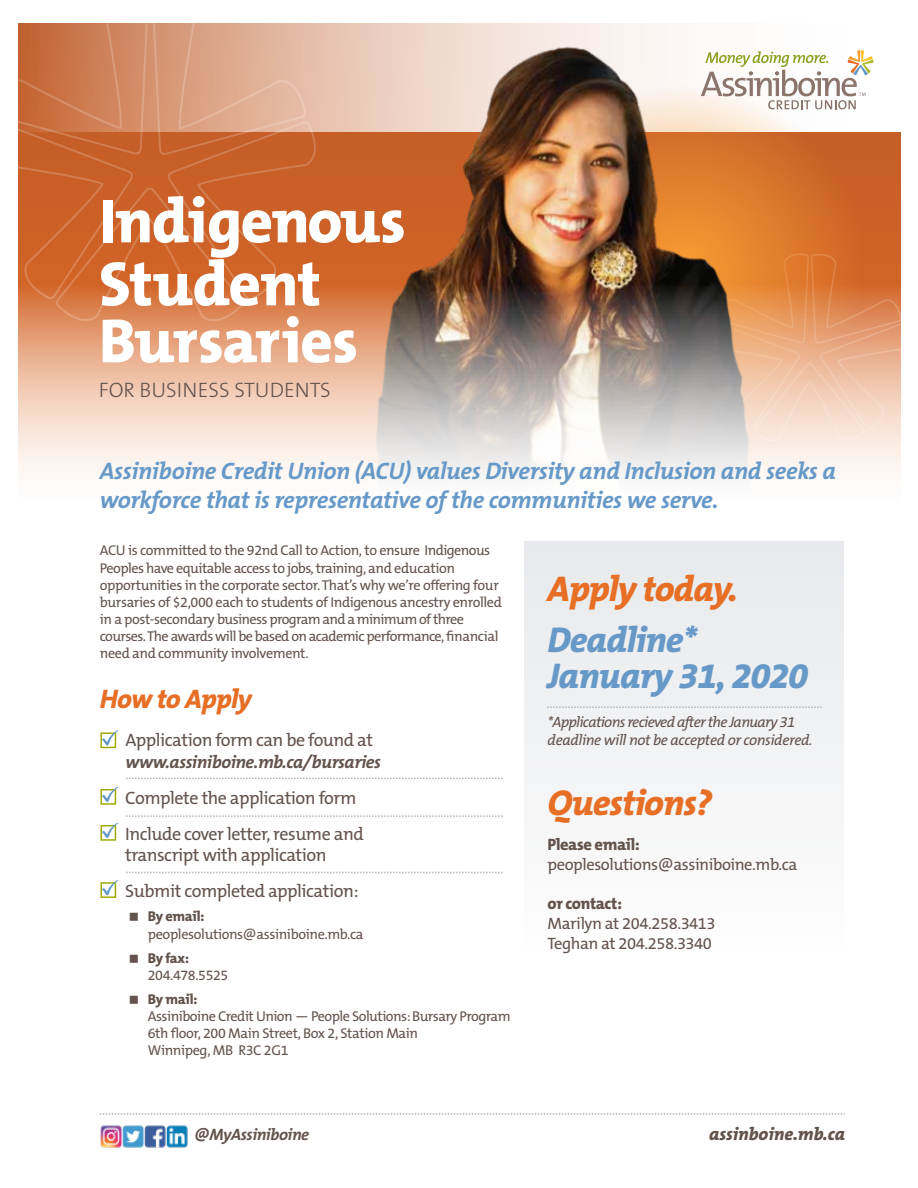
<style>
.page{position:relative;width:918px;height:1188px;background:#fff}
.page>*{position:absolute;margin:0;border:0;box-sizing:border-box;transform-origin:0 0}
.t1{font:800 63px/63px "The Mix B8";letter-spacing:-.02em;color:#fff}
.t2{font:italic 800 36px/36px "The Mix B8";letter-spacing:-.025em;color:#6799c8}
.t3{font:italic 800 36px "The Mix B8";letter-spacing:-.025em;color:#e76e25}
.t4{font:italic 800 27px "The Mix B8";letter-spacing:-.025em;color:#e76e25}
.t5{font:italic 700 24px/28.8px "The Mix B7";letter-spacing:-.015em;color:#6799c8}
.t6{font:300 21px "The Mix B3";color:#63534d}
.t7{font:18px/36px "The Mix B5 Plain";letter-spacing:-.025em;color:#63534d}
.t8{font:italic 700 18px "The Mix B7";letter-spacing:-.025em;color:#63534d}
.t9{font:italic 800 18px "The Mix B8";letter-spacing:-.005em;color:#63534d}
.t10{font:16.5px/19.8px "The Mix B5 Plain";letter-spacing:-.025em;color:#63534d}
.t11{font:800 16.5px "The Mix B8";letter-spacing:-.025em;color:#63534d}
.t12{font:italic 700 16.5px "The Mix B7";letter-spacing:-.03em;color:#63534d}
.t13{font:italic 15px/18px "The Mix B5 Plain";letter-spacing:-.04em;color:#63534d}
.t14{font:14.25px/17.1px "The Mix B5 Plain";letter-spacing:-.03em;color:#63534d}
.t15{font:800 14.25px "The Mix B8";letter-spacing:-.025em;color:#63534d}
</style>
<div class="page">
<svg style="left:865px;top:254px;width:36px;height:19px"></svg>
<img style="left:316px;top:24px;width:521px;height:249px">
<svg style="left:18px;top:23px;width:298px;height:250px;background:#cf7849"></svg>
<svg style="left:18px;top:273px;width:883px;height:325px"></svg>
<div style="left:525px;top:542px;width:319px;height:409px;background:#f2f3f4"></div>
<svg style="left:701px;top:50px;width:173px;height:59px"></svg>
<svg style="left:100px;top:1113px;width:745px;height:2px"></svg>
<div style="left:100px;top:732px;width:16px;height:16px;border:2px solid #9eab05"></div>
<svg style="left:102px;top:730px;width:17px;height:16px"></svg>
<div style="left:100px;top:789px;width:16px;height:16px;border:2px solid #9eab05"></div>
<svg style="left:102px;top:787px;width:17px;height:15px"></svg>
<div style="left:100px;top:825px;width:16px;height:16px;border:2px solid #9eab05"></div>
<svg style="left:102px;top:823px;width:17px;height:15px"></svg>
<svg style="left:126px;top:778px;width:377px;height:1px"></svg>
<svg style="left:126px;top:815px;width:377px;height:2px"></svg>
<svg style="left:126px;top:872px;width:377px;height:1px"></svg>
<div style="left:100px;top:882px;width:16px;height:16px;border:2px solid #9eab05"></div>
<svg style="left:102px;top:880px;width:17px;height:16px"></svg>
<svg style="left:547px;top:706px;width:275px;height:2px"></svg>
<img style="left:100px;top:1125px;width:88px;height:23px">
<h1 class="t1" style="left:99px;top:191px;width:308px">Indigenous<br>Student</h1>
<h1 class="t1" style="left:99px;top:311px;width:261px">Bursaries</h1>
<h3 class="t6" style="left:99px;top:379px;width:233px">FOR BUSINESS STUDENTS</h3>
<h3 class="t5" style="left:100px;top:457px;width:738px">Assiniboine Credit Union (ACU) values Diversity and Inclusion and seeks a workforce that is representative of the communities we serve.</h3>
<p class="t14" style="left:100px;top:542px;width:404px">ACU is committed to the 92nd Call to Action, to ensure Indigenous Peoples have equitable access to jobs, training, and education opportunities in the corporate sector. That’s why we’re offering four bursaries of $2,000 each to students of Indigenous ancestry enrolled in a post-secondary business program and a minimum of three courses. The awards will be based on academic performance, financial need and community involvement.</p>
<h3 class="t4" style="left:100px;top:684px;width:154px">How to Apply</h3>
<p class="t7" style="left:125px;top:723px;width:249px">Application form can be found at</p>
<p class="t8" style="left:125px;top:752px;width:257px">www.assiniboine.mb.ca/bursaries</p>
<p class="t7" style="left:125px;top:780px;width:240px">Complete the application form<br>Include cover letter, resume and</p>
<p class="t7" style="left:125px;top:838px;width:235px">transcript with application<br>Submit completed application:</p>
<p class="t15" style="left:148px;top:909px;width:58px">By email:</p>
<p class="t14" style="left:148px;top:926px;width:217px">peoplesolutions@assiniboine.mb.ca</p>
<p class="t15" style="left:148px;top:950px;width:43px">By fax:</p>
<p class="t14" style="left:148px;top:967px;width:82px">204.478.5525</p>
<p class="t15" style="left:148px;top:991px;width:51px">By mail:</p>
<p class="t14" style="left:148px;top:1008px;width:364px">Assiniboine Credit Union — People Solutions: Bursary Program<br>6th floor, 200 Main Street, Box 2, Station Main<br>Winnipeg, MB R3C 2G1</p>
<h2 class="t3" style="left:548px;top:569px;width:192px">Apply today.</h2>
<h2 class="t2" style="left:548px;top:623px;width:262px">Deadline*<br>January 31, 2020</h2>
<p class="t13" style="left:548px;top:714px;width:266px">*Applications recieved after the January 31 deadline will not be accepted or considered.</p>
<h2 class="t3" style="left:548px;top:783px;width:166px">Questions?</h2>
<p class="t11" style="left:548px;top:835px;width:94px">Please email:</p>
<p class="t10" style="left:548px;top:855px;width:251px">peoplesolutions@assiniboine.mb.ca</p>
<p class="t11" style="left:548px;top:895px;width:76px">or contact:</p>
<p class="t10" style="left:548px;top:914px;width:170px">Marilyn at 204.258.3413<br>Teghan at 204.258.3340</p>
<p class="t12" style="left:194px;top:1125px;width:117px">@MyAssiniboine</p>
<p class="t9" style="left:709px;top:1124px;width:137px">assinboine.mb.ca</p>
</div>
